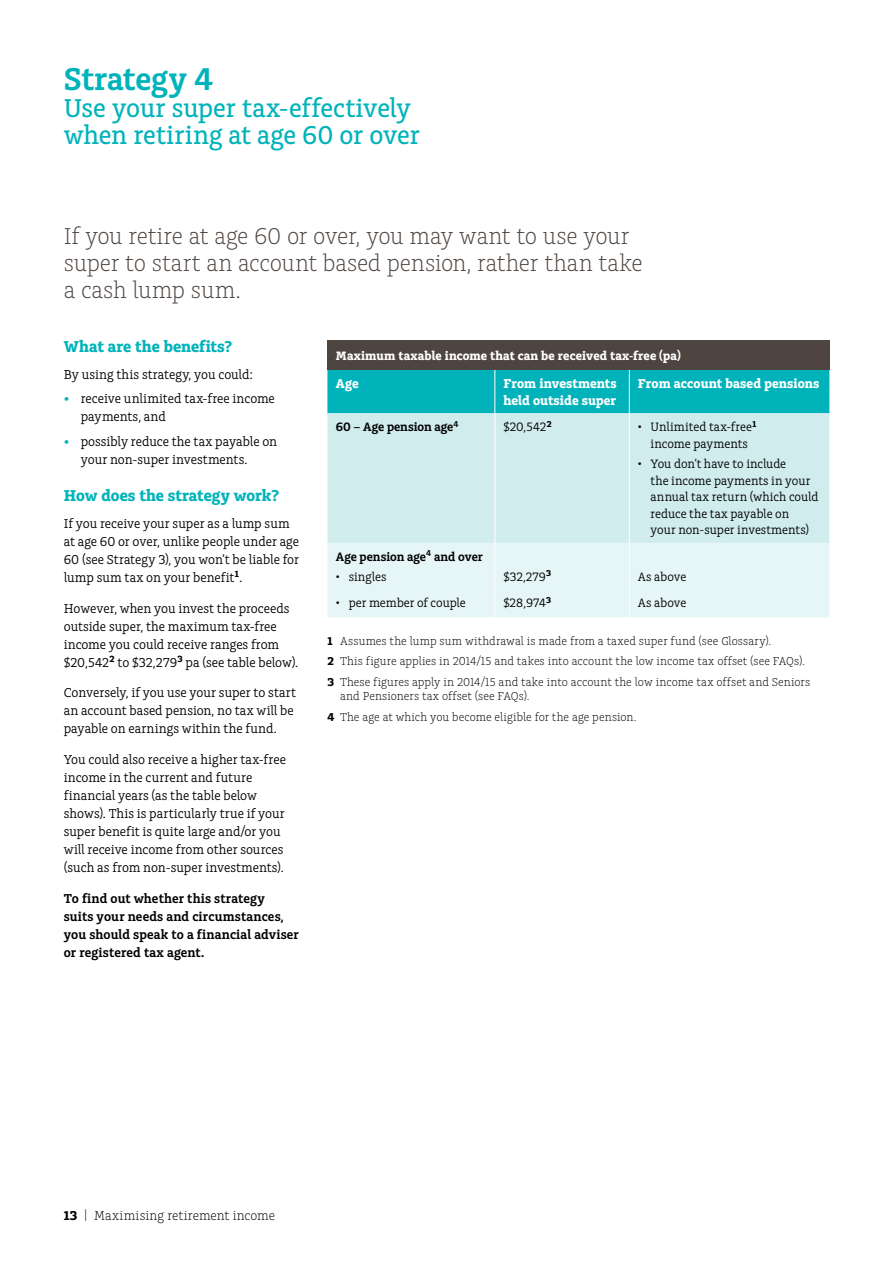
<style>
.page{position:relative;width:893px;height:1263px;background:#fff}
.page>*{position:absolute;margin:0;border:0;box-sizing:border-box;transform-origin:0 0}
.t1{font:600 33px "Charlie Std";letter-spacing:-.005em;color:#00b3ba}
.t2{font:500 27px/27px "Charlie Std";letter-spacing:-.005em;color:#00b3ba}
.t3{font:300 24px/27px "Charlie Std";letter-spacing:-.015em;color:#4e4540}
.t4{font:700 16.5px "Charlie Std";color:#00b3ba}
.t5{font:13.5px/18px "Charlie Std";color:#000}
.t6{font:600 13.5px/18px "Charlie Std";letter-spacing:.01em;color:#000}
.t7{font:700 13.5px/16.5px "Charlie Std";letter-spacing:.01em;color:#fff}
.t8{font:300 13.5px "Charlie Std";letter-spacing:.005em;color:#000}
.t9{font:12.75px/16.5px "Charlie Std";color:#000;text-align:center}
.t10{font:700 12.75px "Charlie Std";letter-spacing:.015em;color:#fff}
.t11{font:600 12.75px "Charlie Std";color:#000}
.t12{font:300 12px/20.7px "Charlie Std";letter-spacing:.005em;color:#000}
.s1{font-size:18px;color:#00b3ba}
.s2{font-weight:700}
</style>
<div class="page">
<div style="left:327px;top:340px;width:502px;height:30px;background:#4e4540"></div>
<div style="left:327px;top:370px;width:502px;height:43px;background:#00b3ba"></div>
<div style="left:327px;top:413px;width:502px;height:130px;background:#d0eced"></div>
<hr style="left:494px;top:370px;width:1px;height:43px;background:#fff">
<hr style="left:629px;top:370px;width:1px;height:43px;background:#fff">
<hr style="left:494px;top:413px;width:1px;height:130px;background:#fff">
<hr style="left:629px;top:413px;width:1px;height:130px;background:#fff">
<div style="left:327px;top:543px;width:502px;height:74px;background:#e6f5f5"></div>
<h1 class="t1" style="left:64px;top:60px;width:151px">Strategy 4</h1>
<h2 class="t2" style="left:64px;top:95px;width:358px">Use your super tax‑effectively when retiring at age 60 or over</h2>
<h3 class="t3" style="left:64px;top:222px;width:580px">If you retire at age 60 or over, you may want to use your super to start an account based pension, rather than take a cash lump sum.</h3>
<p class="t4" style="left:64px;top:337px;width:170px">What are the benefits?</p>
<p class="t5" style="left:64px;top:365px;width:191px">By using this strategy, you could:</p>
<p class="t5" style="left:81px;top:390px;width:196px;text-indent:-17px"><span class="s1">•</span> receive unlimited tax-free income payments, and</p>
<p class="t5" style="left:81px;top:432px;width:198px;text-indent:-17px"><span class="s1">•</span> possibly reduce the tax payable on your non-super investments.</p>
<p class="t4" style="left:64px;top:486px;width:217px">How does the strategy work?</p>
<p class="t5" style="left:64px;top:514px;width:237px">If you receive your super as a lump sum at age 60 or over, unlike people under age 60 (see Strategy 3), you won’t be liable for lump sum tax on your benefit<sup>1</sup>.</p>
<p class="t5" style="left:64px;top:599px;width:236px">However, when you invest the proceeds outside super, the maximum tax-free income you could receive ranges from $20,542<sup>2</sup> to $32,279<sup>3</sup> pa (see table below).</p>
<p class="t5" style="left:64px;top:684px;width:234px">Conversely, if you use your super to start an account based pension, no tax will be payable on earnings within the fund.</p>
<p class="t5" style="left:64px;top:751px;width:224px">You could also receive a higher tax‑free income in the current and future financial years (as the table below shows). This is particularly true if your super benefit is quite large and/or you will receive income from other sources (such as from non-super investments).</p>
<p class="t6" style="left:64px;top:889px;width:237px">To find out whether this strategy<br>suits your needs and circumstances, you should speak to a financial adviser or registered tax agent.</p>
<p class="t10" style="left:336px;top:348px;width:346px">Maximum taxable income that can be received tax-free (pa)</p>
<p class="t7" style="left:336px;top:376px;width:24px">Age</p>
<p class="t7" style="left:503px;top:376px;width:115px">From investments held outside super</p>
<p class="t7" style="left:638px;top:376px;width:183px">From account based pensions</p>
<p class="t11" style="left:336px;top:420px;width:124px">60 – Age pension age<sup>4</sup></p>
<p class="t9" style="left:503px;top:419px;width:50px">$20,542<sup>2</sup></p>
<p class="t9" style="left:638px;top:419px;width:120px">• Unlimited tax-free<sup>1 </sup>income payments</p>
<p class="t9" style="left:651px;top:456px;width:169px;text-align:left;text-indent:-13px">• You don’t have to include<br>the income payments in your annual tax return (which could reduce the tax payable on<br>your non-super investments)</p>
<p class="t11" style="left:336px;top:549px;width:149px">Age pension age<sup>4</sup> and over</p>
<p class="t9" style="left:336px;top:568px;width:52px">• singles</p>
<p class="t9" style="left:503px;top:568px;width:49px">$32,279<sup>3</sup></p>
<p class="t9" style="left:638px;top:568px;width:50px">As above</p>
<p class="t9" style="left:336px;top:594px;width:131px">• per member of couple</p>
<p class="t9" style="left:503px;top:594px;width:49px">$28,974<sup>3</sup></p>
<p class="t9" style="left:638px;top:594px;width:50px">As above</p>
<p class="t12" style="left:327px;top:630px;width:484px"><span class="s2">1</span> Assumes the lump sum withdrawal is made from a taxed super fund (see Glossary).<br><span class="s2">2</span> This figure applies in 2014/15 and takes into account the low income tax offset (see FAQs).<br><span class="s2">3</span> These figures apply in 2014/15 and take into account the low income tax offset and Seniors</p>
<p class="t12" style="left:327px;top:686px;width:311px;text-indent:13px">and Pensioners tax offset (see FAQs).<br><span class="s2">4</span> The age at which you become eligible for the age pension.</p>
<p class="t8" style="left:64px;top:1208px;width:213px"><span class="s2">13</span> | Maximising retirement income</p>
</div>
